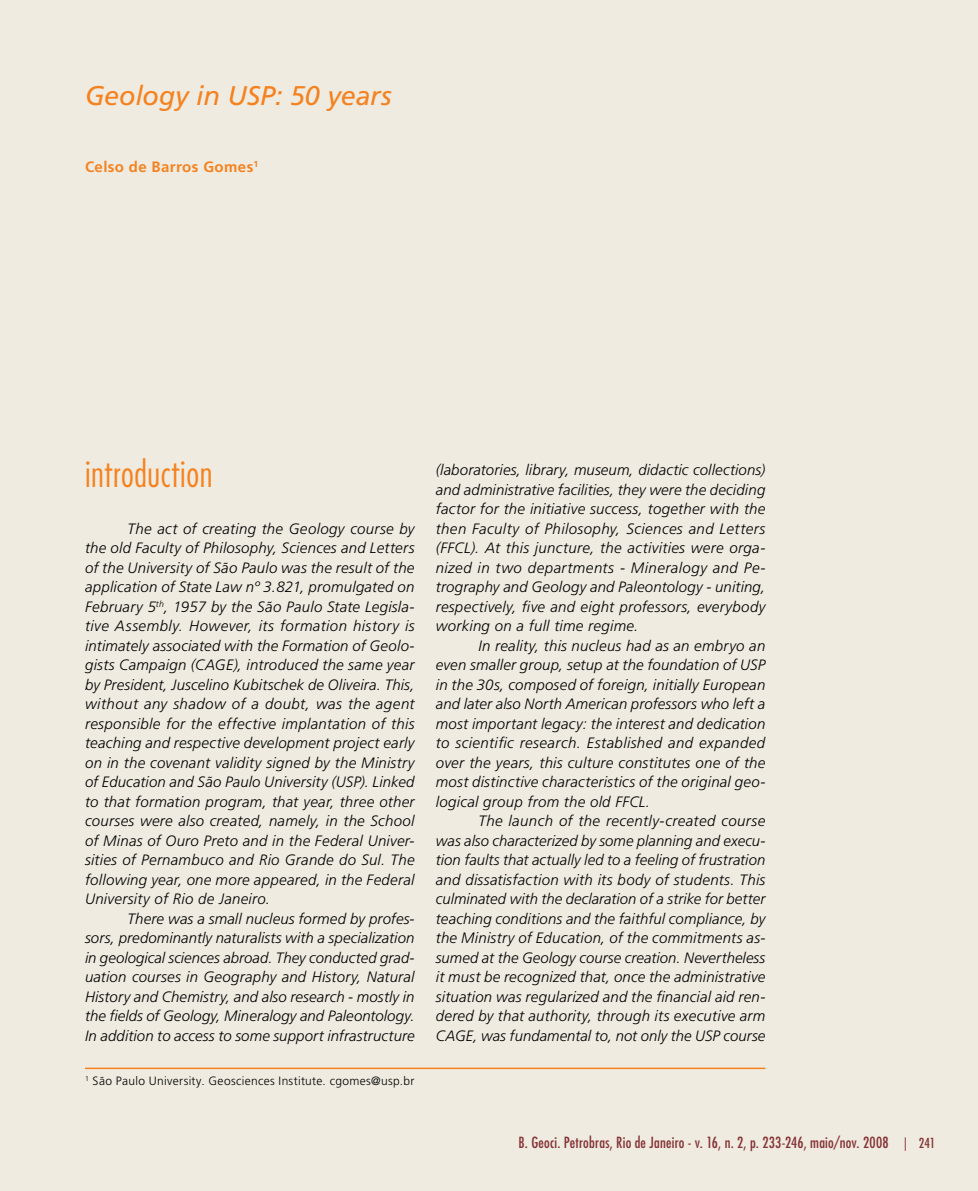
<style>
.page{position:relative;width:978px;height:1191px;background:#efebe0}
.page>*{position:absolute;margin:0;border:0;box-sizing:border-box;transform-origin:0 0}
.t1{font:300 condensed 36px "Futura Std";letter-spacing:.015em;color:#f58220}
.t2{font:italic 27px "Frutiger LT Std";letter-spacing:-.005em;color:#f58220}
.t3{font:italic 300 15px/19.5px "Frutiger LT Std";letter-spacing:.015em;color:#000;text-align:justify}
.t4{font:condensed 15px "Futura Std";letter-spacing:.015em;color:#853135}
.t5{font:700 15px "Frutiger LT Std";letter-spacing:.03em;color:#f58220}
.t6{font:condensed 13.5px "Futura Std";color:#853135}
.t7{font:300 12px "Frutiger LT Std";letter-spacing:.03em;color:#000}
</style>
<div class="page">
<hr style="left:85px;top:1067px;width:680px;height:2px;background:#f58220">
<h2 class="t2" style="left:85px;top:80px;width:308px">Geology in USP: 50 years</h2>
<p class="t5" style="left:85px;top:158px;width:175px">Celso de Barros Gomes<sup>1</sup></p>
<h1 class="t1" style="left:85px;top:452px;width:129px">introduction</h1>
<p class="t3" style="left:85px;top:519px;width:331px;text-indent:43px">The act of creating the Geology course by the old Faculty of Philosophy, Sciences and Letters of the University of São Paulo was the result of the application of State Law nº 3.821, promulgated on February 5<sup>th</sup>, 1957 by the São Paulo State Legisla&shy;tive Assembly. However, its formation history is intimately associated with the Formation of Geolo&shy;gists Campaign (CAGE), introduced the same year by President, Juscelino Kubitschek de Oliveira. This, without any shadow of a doubt, was the agent responsible for the effective implantation of this teaching and respective development project early on in the covenant validity signed by the Ministry of Education and São Paulo University (USP). Linked to that formation program, that year, three other courses were also created, namely, in the School of Minas of Ouro Preto and in the Federal Univer&shy;sities of Pernambuco and Rio Grande do Sul. The following year, one more appeared, in the Federal University of Rio de Janeiro.</p>
<p class="t3" style="left:85px;top:909px;width:331px;text-indent:43px">There was a small nucleus formed by profes&shy;sors, predominantly naturalists with a specialization in geological sciences abroad. They conducted grad&shy;uation courses in Geography and History, Natural History and Chemistry, and also research - mostly in the fields of Geology, Mineralogy and Paleontology.<br>In addition to access to some support infrastructure</p>
<p class="t7" style="left:85px;top:1073px;width:331px"><sup>1</sup> São Paulo University. Geosciences Institute. cgomes@usp.br</p>
<p class="t3" style="left:436px;top:460px;width:331px">(laboratories, library, museum, didactic collections) and administrative facilities, they were the deciding factor for the initiative success, together with the then Faculty of Philosophy, Sciences and Letters (FFCL). At this juncture, the activities were orga&shy;nized in two departments - Mineralogy and Pe&shy;trography and Geology and Paleontology - uniting, respectively, five and eight professors, everybody working on a full time regime.</p>
<p class="t3" style="left:436px;top:636px;width:331px;text-indent:43px">In reality, this nucleus had as an embryo an even smaller group, setup at the foundation of USP in the 30s, composed of foreign, initially European and later also North American professors who left a most important legacy: the interest and dedication to scientific research. Established and expanded over the years, this culture constitutes one of the most distinctive characteristics of the original geo&shy;logical group from the old FFCL.</p>
<p class="t3" style="left:436px;top:811px;width:331px;text-indent:43px">The launch of the recently-created course was also characterized by some planning and execu&shy;tion faults that actually led to a feeling of frustration and dissatisfaction with its body of students. This culminated with the declaration of a strike for better teaching conditions and the faithful compliance, by the Ministry of Education, of the commitments as&shy;sumed at the Geology course creation. Nevertheless it must be recognized that, once the administrative situation was regularized and the financial aid ren&shy;dered by that authority, through its executive arm CAGE, was fundamental to, not only the USP course</p>
<p class="t4" style="left:519px;top:1134px;width:372px">B. Geoci. Petrobras, Rio de Janeiro - v. 16, n. 2, p. 233-246, maio/nov. 2008</p>
<p class="t6" style="left:904px;top:1135px;width:33px">| 241</p>
</div>
